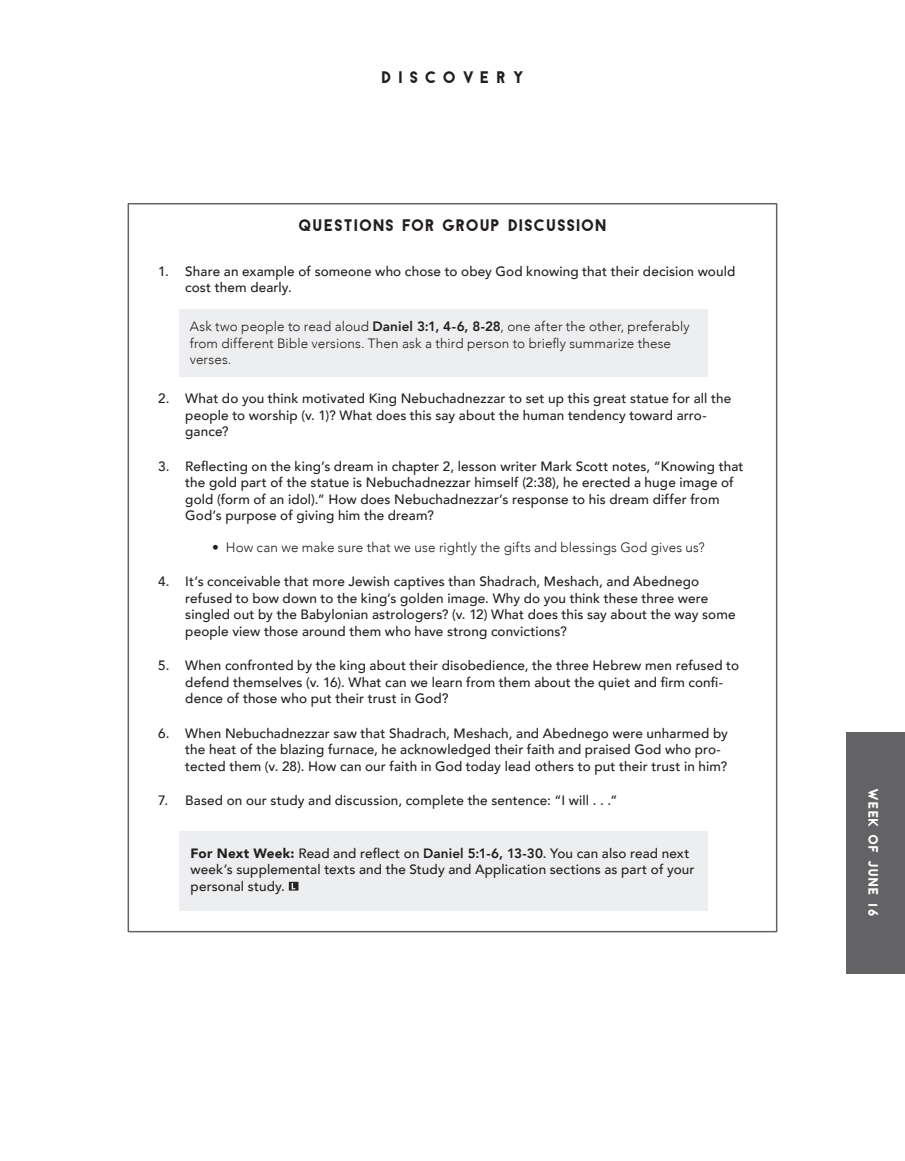
<style>
.page{position:relative;width:905px;height:1161px;background:#fff}
.page>*{position:absolute;margin:0;border:0;box-sizing:border-box;transform-origin:0 0}
.t1{font:15px "Antraste";color:#231f20}
.t2{font:15px "Antraste";letter-spacing:.4em;color:#231f20}
.t3{font:500 13.5px/16.5px "Avenir";letter-spacing:.01em;color:#231f20}
.t4{font:300 13.5px/16.5px "Avenir";letter-spacing:.01em;color:#231f20}
.t5{font:12.3px "Antraste";color:#fff}
.s1{font-weight:800}
.s2{font-weight:900}
</style>
<div class="page">
<div style="left:846px;top:732px;width:58px;height:241px;background:#636366"></div>
<div style="left:128px;top:203px;width:649px;height:729px;background:#fff;border:2px solid #636366"></div>
<div style="left:179px;top:310px;width:528px;height:67px;background:#edeeef"></div>
<div style="left:179px;top:831px;width:528px;height:79px;background:#edeeef"></div>
<svg style="left:289px;top:882px;width:9px;height:9px"></svg>
<p class="t2" style="left:381px;top:68px;width:145px">DISCOVERY</p>
<p class="t1" style="left:298px;top:215px;width:310px">QUESTIONS FOR GROUP DISCUSSION</p>
<p class="t3" style="left:185px;top:262px;width:551px;text-indent:-27px">1. Share an example of someone who chose to obey God knowing that their decision would cost them dearly.</p>
<p class="t4" style="left:190px;top:318px;width:501px">Ask two people to read aloud <span class="s1">Daniel 3:1, 4-6, 8-28</span>, one after the other, preferably from different Bible versions. Then ask a third person to briefly summarize these verses.</p>
<p class="t3" style="left:185px;top:389px;width:547px;text-indent:-27px">2. What do you think motivated King Nebuchadnezzar to set up this great statue for all the people to worship (v. 1)? What does this say about the human tendency toward arro&shy;gance?</p>
<p class="t3" style="left:185px;top:457px;width:560px;text-indent:-27px">3. Reflecting on the king’s dream in chapter 2, lesson writer Mark Scott notes, “Knowing that the gold part of the statue is Nebuchadnezzar himself (2:38), he erected a huge image of gold (form of an idol).” How does Nebuchadnezzar’s response to his dream differ from God’s purpose of giving him the dream?</p>
<p class="t4" style="left:212px;top:539px;width:494px">• How can we make sure that we use rightly the gifts and blessings God gives us?</p>
<p class="t3" style="left:185px;top:572px;width:552px;text-indent:-27px">4. It’s conceivable that more Jewish captives than Shadrach, Meshach, and Abednego refused to bow down to the king’s golden image. Why do you think these three were singled out by the Babylonian astrologers? (v. 12) What does this say about the way some people view those around them who have strong convictions?</p>
<p class="t3" style="left:185px;top:656px;width:555px;text-indent:-27px">5. When confronted by the king about their disobedience, the three Hebrew men refused to defend themselves (v. 16). What can we learn from them about the quiet and firm confi&shy;dence of those who put their trust in God?</p>
<p class="t3" style="left:185px;top:724px;width:544px;text-indent:-27px">6. When Nebuchadnezzar saw that Shadrach, Meshach, and Abednego were unharmed by the heat of the blazing furnace, he acknowledged their faith and praised God who pro&shy;tected them (v. 28). How can our faith in God today lead others to put their trust in him?</p>
<p class="t3" style="left:158px;top:791px;width:460px">7. Based on our study and discussion, complete the sentence: “I will . . .”</p>
<p class="t3" style="left:190px;top:844px;width:505px"><span class="s2">For Next Week:</span> Read and reflect on <span class="s1">Daniel 5:1-6, 13-30</span>. You can also read next week’s supplemental texts and the Study and Application sections as part of your personal study.</p>
<p class="t5" style="left:881px;top:788px;width:130px;rotate:90deg">WEEK OF JUNE 16</p>
</div>
